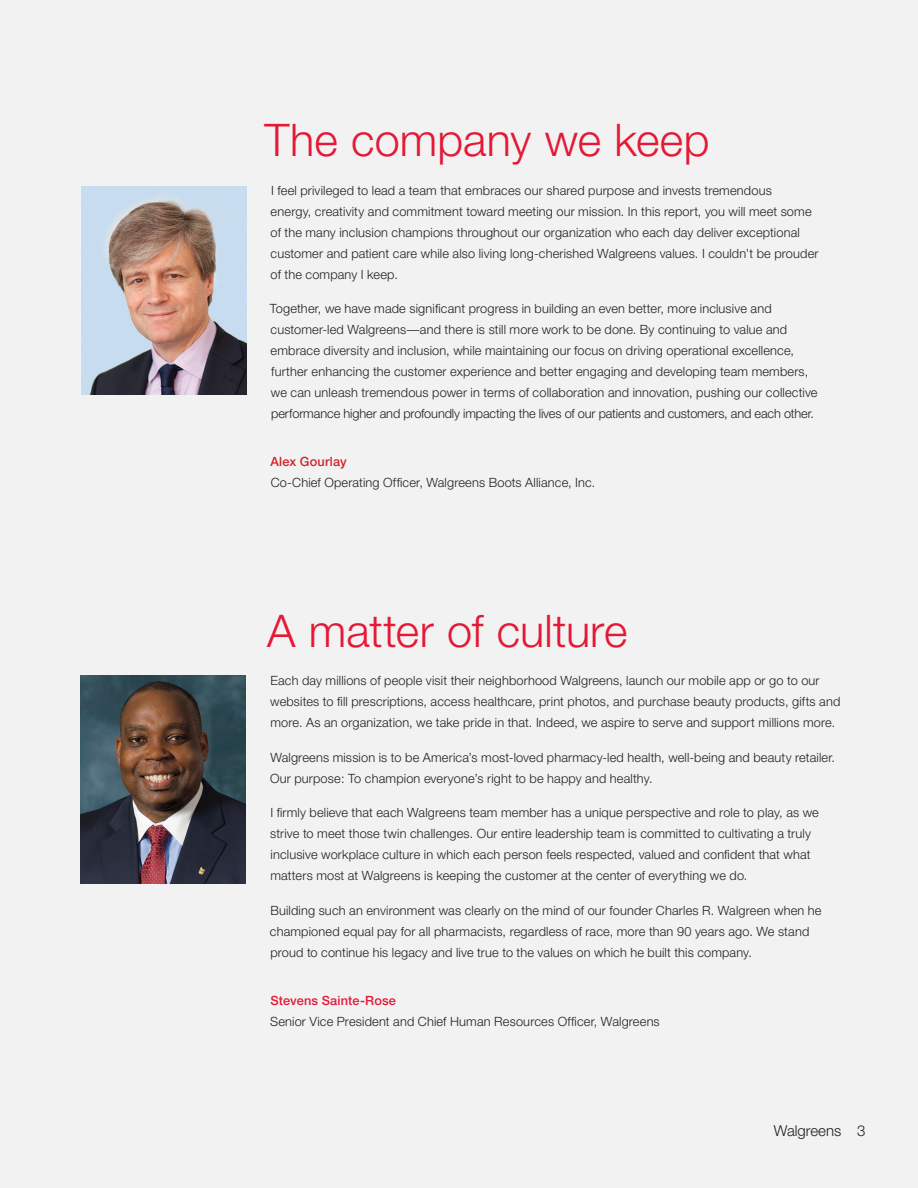
<style>
.page{position:relative;width:918px;height:1188px;background:#f1f2f1}
.page>*{position:absolute;margin:0;border:0;box-sizing:border-box;transform-origin:0 0}
.t1{font:300 45px "Helvetica Neue";letter-spacing:.005em;color:#e51836}
.t2{font:300 15px "Helvetica Neue";letter-spacing:-.005em;color:#231f20}
.t3{font:300 12.75px/21px "Helvetica Neue";letter-spacing:.01em;color:#231f20}
.t4{font:500 12.75px "Helvetica Neue";letter-spacing:.01em;color:#e51836}
.t5{font:500 12.75px "Helvetica Neue";letter-spacing:.015em;color:#d1232a}
</style>
<div class="page">
<img style="left:81px;top:186px;width:166px;height:208px">
<img style="left:81px;top:675px;width:165px;height:208px">
<h1 class="t1" style="left:264px;top:113px;width:447px">The company we keep</h1>
<p class="t3" style="left:271px;top:180px;width:549px">I feel privileged to lead a team that embraces our shared purpose and invests tremendous<br>energy, creativity and commitment toward meeting our mission. In this report, you will meet some of the many inclusion champions throughout our organization who each day deliver exceptional customer and patient care while also living long-cherished Walgreens values. I couldn’t be prouder of the company I keep.</p>
<p class="t3" style="left:270px;top:298px;width:549px">Together, we have made significant progress in building an even better, more inclusive and customer-led Walgreens—and there is still more work to be done. By continuing to value and embrace diversity and inclusion, while maintaining our focus on driving operational excellence, further enhancing the customer experience and better engaging and developing team members, we can unleash tremendous power in terms of collaboration and innovation, pushing our collective performance higher and profoundly impacting the lives of our patients and customers, and each other.</p>
<p class="t5" style="left:271px;top:454px;width:78px">Alex Gourlay</p>
<p class="t3" style="left:271px;top:472px;width:326px">Co-Chief Operating Officer, Walgreens Boots Alliance, Inc.</p>
<h1 class="t1" style="left:267px;top:603px;width:362px">A matter of culture</h1>
<p class="t3" style="left:270px;top:670px;width:572px">Each day millions of people visit their neighborhood Walgreens, launch our mobile app or go to our websites to fill prescriptions, access healthcare, print photos, and purchase beauty products, gifts and more. As an organization, we take pride in that. Indeed, we aspire to serve and support millions more.</p>
<p class="t3" style="left:270px;top:747px;width:567px">Walgreens mission is to be America’s most-loved pharmacy-led health, well-being and beauty retailer.<br>Our purpose: To champion everyone’s right to be happy and healthy.</p>
<p class="t3" style="left:270px;top:802px;width:550px">I firmly believe that each Walgreens team member has a unique perspective and role to play, as we strive to meet those twin challenges. Our entire leadership team is committed to cultivating a truly inclusive workplace culture in which each person feels respected, valued and confident that what matters most at Walgreens is keeping the customer at the center of everything we do.</p>
<p class="t3" style="left:270px;top:900px;width:553px">Building such an environment was clearly on the mind of our founder Charles R. Walgreen when he championed equal pay for all pharmacists, regardless of race, more than 90 years ago. We stand proud to continue his legacy and live true to the values on which he built this company.</p>
<p class="t4" style="left:270px;top:993px;width:127px">Stevens Sainte-Rose</p>
<p class="t3" style="left:270px;top:1011px;width:391px">Senior Vice President and Chief Human Resources Officer, Walgreens</p>
<p class="t2" style="left:774px;top:1121px;width:93px">Walgreens 3</p>
</div>
